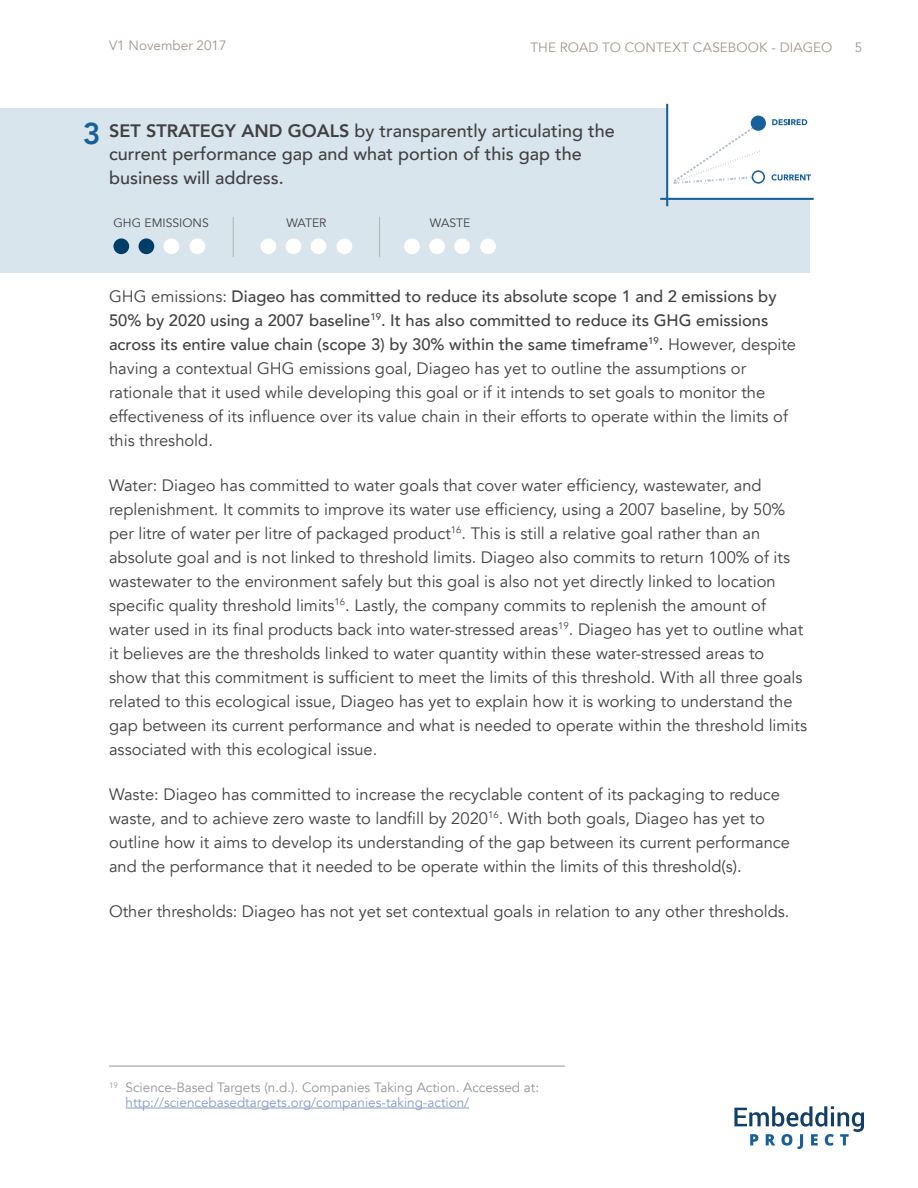
<style>
.page{position:relative;width:918px;height:1188px;background:#fff}
.page>*{position:absolute;margin:0;border:0;box-sizing:border-box;transform-origin:0 0}
.t1{font:800 30px "Avenir";color:#16609b}
.t2{font:500 18px/24px "Avenir";color:#414042}
.t3{font:16.5px/24px "Avenir";color:#414042}
.t4{font:13.5px/15px "Avenir";color:#939598}
.t5{font:13.5px "Avenir";color:#a2988a}
.t6{font:12.15px "Avenir";color:#414042}
.s1{font-weight:800}
.s2{font-weight:500}
.s3{color:#879bc6}
</style>
<div class="page">
<div style="left:0;top:109px;width:810px;height:164px;background:#d9e5ec"></div>
<hr style="left:233px;top:217px;width:1px;height:40px;background:#b1b4b6">
<hr style="left:379px;top:217px;width:1px;height:40px;background:#b1b4b6">
<div style="left:667px;top:104px;width:146px;height:95px;background:#fff"></div>
<hr style="left:666px;top:104px;width:2px;height:102px;background:#16609b">
<hr style="left:660px;top:198px;width:154px;height:2px;background:#16609b">
<svg style="left:673px;top:121px;width:89px;height:63px"></svg>
<div style="left:751px;top:116px;width:15px;height:15px;background:#16609b;border-radius:50%"></div>
<div style="left:752px;top:171px;width:12px;height:12px;background:#fff;border-radius:50%"></div>
<div style="left:752px;top:170px;width:13px;height:14px;border:2px solid #16609b;border-radius:50%"></div>
<svg style="left:772px;top:119px;width:35px;height:6px"></svg>
<svg style="left:772px;top:174px;width:39px;height:7px"></svg>
<div style="left:113px;top:238px;width:16px;height:16px;background:#003d67;border-radius:50%"></div>
<div style="left:164px;top:238px;width:15px;height:16px;background:#fff;border-radius:50%"></div>
<div style="left:139px;top:238px;width:15px;height:16px;background:#003d67;border-radius:50%"></div>
<div style="left:190px;top:238px;width:15px;height:16px;background:#fff;border-radius:50%"></div>
<div style="left:404px;top:238px;width:16px;height:16px;background:#fff;border-radius:50%"></div>
<div style="left:454px;top:238px;width:16px;height:16px;background:#fff;border-radius:50%"></div>
<div style="left:429px;top:238px;width:16px;height:16px;background:#fff;border-radius:50%"></div>
<div style="left:480px;top:238px;width:16px;height:16px;background:#fff;border-radius:50%"></div>
<div style="left:261px;top:238px;width:15px;height:16px;background:#fff;border-radius:50%"></div>
<div style="left:311px;top:238px;width:15px;height:16px;background:#fff;border-radius:50%"></div>
<div style="left:286px;top:238px;width:15px;height:16px;background:#fff;border-radius:50%"></div>
<div style="left:337px;top:238px;width:15px;height:16px;background:#fff;border-radius:50%"></div>
<svg style="left:734px;top:1106px;width:130px;height:43px"></svg>
<hr style="left:126px;top:1108px;width:343px;height:1px;background:#879bc6">
<hr style="left:109px;top:1066px;width:456px;height:1px;background:#939598">
<p class="t5" style="left:109px;top:38px;width:119px">V1 November 2017</p>
<p class="t5" style="left:530px;top:39px;width:304px">THE ROAD TO CONTEXT CASEBOOK - DIAGEO</p>
<p class="t5" style="left:855px;top:39px;width:9px">5</p>
<h1 class="t1" style="left:83px;top:110px;width:19px">3</h1>
<p class="t2" style="left:109px;top:117px;width:507px"><span class="s1">SET STRATEGY AND GOALS</span> by transparently articulating the current performance gap and what portion of this gap the business will address.</p>
<p class="t6" style="left:113px;top:216px;width:97px">GHG EMISSIONS</p>
<p class="t6" style="left:286px;top:216px;width:42px">WATER</p>
<p class="t6" style="left:430px;top:216px;width:42px">WASTE</p>
<p class="t3" style="left:109px;top:284px;width:689px">GHG emissions: <span class="s2">Diageo has committed to reduce its absolute scope 1 and 2 emissions by 50% by 2020 using a 2007 baseline</span><sup>19</sup><span class="s2">. It has also committed to reduce its GHG emissions across its entire value chain (scope 3) by 30% within the same timeframe</span><sup>19</sup><span class="s2">.</span> However, despite having a contextual GHG emissions goal, Diageo has yet to outline the assumptions or rationale that it used while developing this goal or if it intends to set goals to monitor the effectiveness of its influence over its value chain in their efforts to operate within the limits of this threshold.</p>
<p class="t3" style="left:109px;top:473px;width:700px">Water: Diageo has committed to water goals that cover water efficiency, wastewater, and replenishment. It commits to improve its water use efficiency, using a 2007 baseline, by 50% per litre of water per litre of packaged product<sup>16</sup>. This is still a relative goal rather than an absolute goal and is not linked to threshold limits. Diageo also commits to return 100% of its wastewater to the environment safely but this goal is also not yet directly linked to location specific quality threshold limits<sup>16</sup>. Lastly, the company commits to replenish the amount of water used in its final products back into water-stressed areas<sup>19</sup>. Diageo has yet to outline what it believes are the thresholds linked to water quantity within these water-stressed areas to<br>show that this commitment is sufficient to meet the limits of this threshold. With all three goals related to this ecological issue, Diageo has yet to explain how it is working to understand the gap between its current performance and what is needed to operate within the threshold limits associated with this ecological issue.</p>
<p class="t3" style="left:109px;top:782px;width:682px">Waste: Diageo has committed to increase the recyclable content of its packaging to reduce waste, and to achieve zero waste to landfill by 2020<sup>16</sup>. With both goals, Diageo has yet to outline how it aims to develop its understanding of the gap between its current performance and the performance that it needed to be operate within the limits of this threshold(s).</p>
<p class="t3" style="left:109px;top:899px;width:682px">Other thresholds: Diageo has not yet set contextual goals in relation to any other thresholds.</p>
<p class="t4" style="left:126px;top:1080px;width:415px;text-indent:-17px"><sup>19</sup> Science-Based Targets (n.d.). Companies Taking Action. Accessed at: <span class="s3">http://sciencebasedtargets.org/companies-taking-action/</span></p>
</div>
